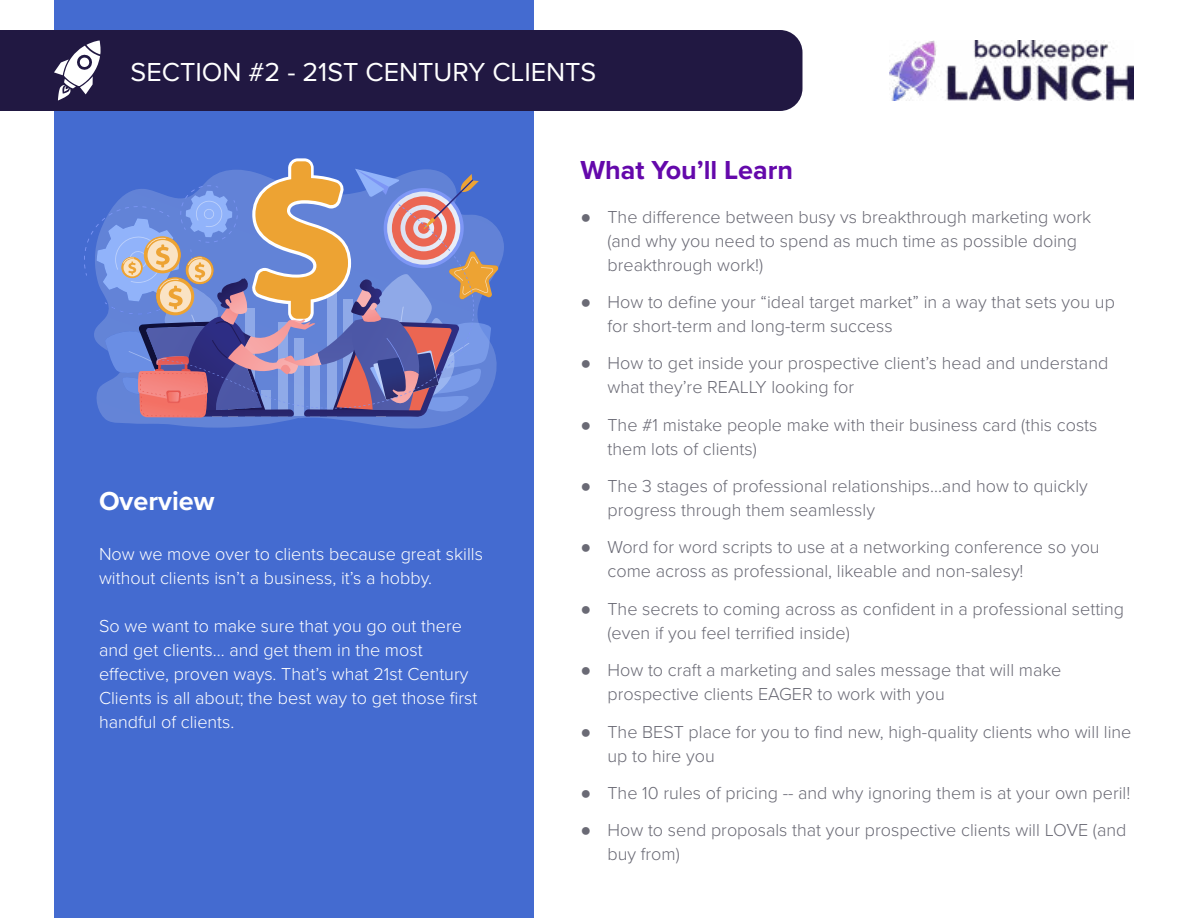
<style>
.page{position:relative;width:1188px;height:918px;background:#fff}
.page>*{position:absolute;margin:0;border:0;box-sizing:border-box;transform-origin:0 0}
.t1{font:27px "Proxima Nova";color:#fff}
.t2{font:700 27px "Proxima Nova";color:#6408ab}
.t3{font:700 27px "Proxima Nova";color:#fff}
.t4{font:300 18px/24px "Proxima Nova";color:#6a6a75}
.t5{font:300 18px/24px "Proxima Nova";color:#fff}
.s1{font-family:"Arial";font-weight:400}
</style>
<div class="page">
<div style="left:54px;top:0;width:480px;height:918px;background:#446bd0"></div>
<div style="left:0;top:30px;width:802px;height:81px;background:#211842"></div>
<svg style="left:54px;top:40px;width:47px;height:61px;background:#7f7a92"></svg>
<img style="left:890px;top:40px;width:244px;height:60px">
<svg style="left:105px;top:418px;width:302px;height:10px"></svg>
<svg style="left:84px;top:158px;width:415px;height:260px"></svg>
<h1 class="t1" style="left:131px;top:52px;width:467px">SECTION #2 - 21ST CENTURY CLIENTS</h1>
<h1 class="t3" style="left:99px;top:481px;width:117px">Overview</h1>
<p class="t5" style="left:99px;top:541px;width:386px">Now we move over to clients because great skills without clients isn’t a business, it’s a hobby.</p>
<p class="t5" style="left:99px;top:613px;width:380px">So we want to make sure that you go out there and get clients... and get them in the most effective, proven ways. That’s what 21st Century Clients is all about; the best way to get those first handful of clients.</p>
<h1 class="t2" style="left:580px;top:150px;width:214px">What You’ll Learn</h1>
<p class="t4" style="left:608px;top:204px;width:485px;text-indent:-27px"><span class="s1">●</span> The difference between busy vs breakthrough marketing work (and why you need to spend as much time as possible doing breakthrough work!)</p>
<p class="t4" style="left:608px;top:289px;width:509px;text-indent:-27px"><span class="s1">●</span> How to define your “ideal target market” in a way that sets you up for short-term and long-term success</p>
<p class="t4" style="left:608px;top:350px;width:502px;text-indent:-27px"><span class="s1">●</span> How to get inside your prospective client’s head and understand what they’re REALLY looking for</p>
<p class="t4" style="left:608px;top:412px;width:491px;text-indent:-27px"><span class="s1">●</span> The #1 mistake people make with their business card (this costs them lots of clients)</p>
<p class="t4" style="left:608px;top:473px;width:482px;text-indent:-27px"><span class="s1">●</span> The 3 stages of professional relationships...and how to quickly progress through them seamlessly</p>
<p class="t4" style="left:608px;top:535px;width:494px;text-indent:-27px"><span class="s1">●</span> Word for word scripts to use at a networking conference so you come across as professional, likeable and non-salesy!</p>
<p class="t4" style="left:608px;top:596px;width:518px;text-indent:-27px"><span class="s1">●</span> The secrets to coming across as confident in a professional setting (even if you feel terrified inside)</p>
<p class="t4" style="left:608px;top:657px;width:455px;text-indent:-27px"><span class="s1">●</span> How to craft a marketing and sales message that will make prospective clients EAGER to work with you</p>
<p class="t4" style="left:608px;top:719px;width:525px;text-indent:-27px"><span class="s1">●</span> The BEST place for you to find new, high-quality clients who will line up to hire you</p>
<p class="t4" style="left:580px;top:780px;width:551px"><span class="s1">●</span> The 10 rules of pricing -- and why ignoring them is at your own peril!</p>
<p class="t4" style="left:608px;top:817px;width:520px;text-indent:-27px"><span class="s1">●</span> How to send proposals that your prospective clients will LOVE (and buy from)</p>
</div>
